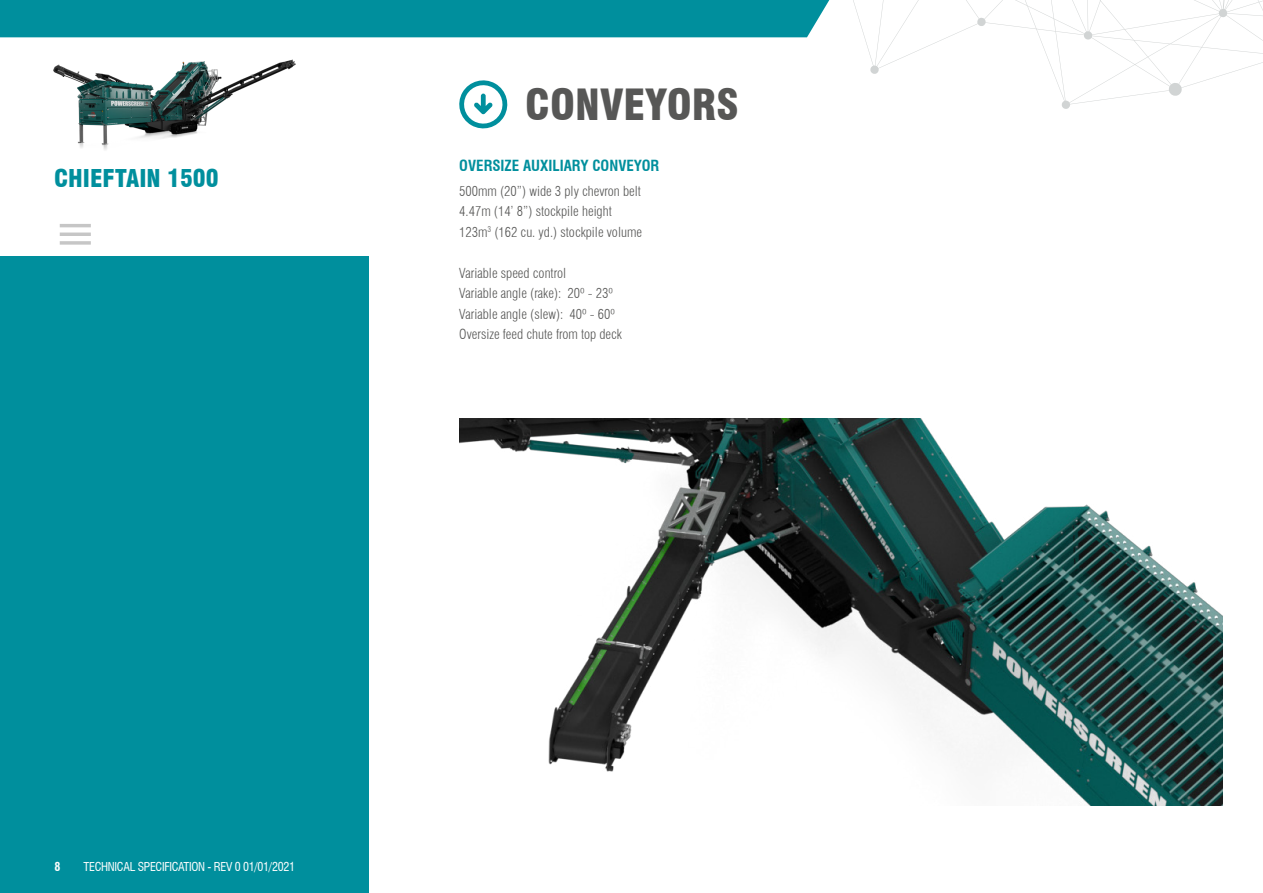
<style>
.page{position:relative;width:1263px;height:893px;background:#fff}
.page>*{position:absolute;margin:0;border:0;box-sizing:border-box;transform-origin:0 0}
.t1{font:900 condensed 42px "Swiss 721 BT";color:#575756}
.t2{font:900 condensed 24px "Swiss 721 BT";color:#008f9d}
.t3{font:700 condensed 15px "Swiss 721 BT";color:#008f9d}
.t4{font:300 condensed 13.5px/20.4px "Swiss 721 BT";color:#575756}
.t5{font:condensed 12px "Swiss 721 BT";letter-spacing:-.025em;color:#fff}
.t6{font:700 condensed 12px "Swiss 721 BT";color:#fff}
</style>
<div class="page">
<div style="left:0;top:257px;width:368px;height:636px;background:#008f9d"></div>
<img style="left:53px;top:59px;width:242px;height:91px">
<hr style="left:60px;top:241px;width:31px;height:4px;background:#cfcfcf">
<hr style="left:60px;top:233px;width:31px;height:3px;background:#c6c6c6">
<hr style="left:60px;top:224px;width:31px;height:3px;background:#c6c6c6">
<svg style="left:295px;top:0;width:968px;height:129px"></svg>
<div style="left:0;top:0;width:856px;height:37px;background:#008f9d"></div>
<img style="left:459px;top:418px;width:764px;height:388px">
<h2 class="t2" style="left:54px;top:163px;width:166px">CHIEFTAIN 1500</h2>
<h1 class="t1" style="left:525px;top:79px;width:215px">CONVEYORS</h1>
<p class="t3" style="left:459px;top:157px;width:201px">OVERSIZE AUXILIARY CONVEYOR</p>
<p class="t4" style="left:459px;top:181px;width:184px">500mm (20”) wide 3 ply chevron belt<br>4.47m (14’ 8”) stockpile height<br>123m<sup>3</sup> (162 cu. yd.) stockpile volume</p>
<p class="t4" style="left:459px;top:263px;width:164px">Variable speed control<br>Variable angle (rake): 20º - 23º<br>Variable angle (slew): 40º - 60º<br>Oversize feed chute from top deck</p>
<p class="t6" style="left:54px;top:859px;width:7px">8</p>
<p class="t5" style="left:84px;top:859px;width:213px">TECHNICAL SPECIFICATION - REV 0 01/01/2021</p>
</div>
